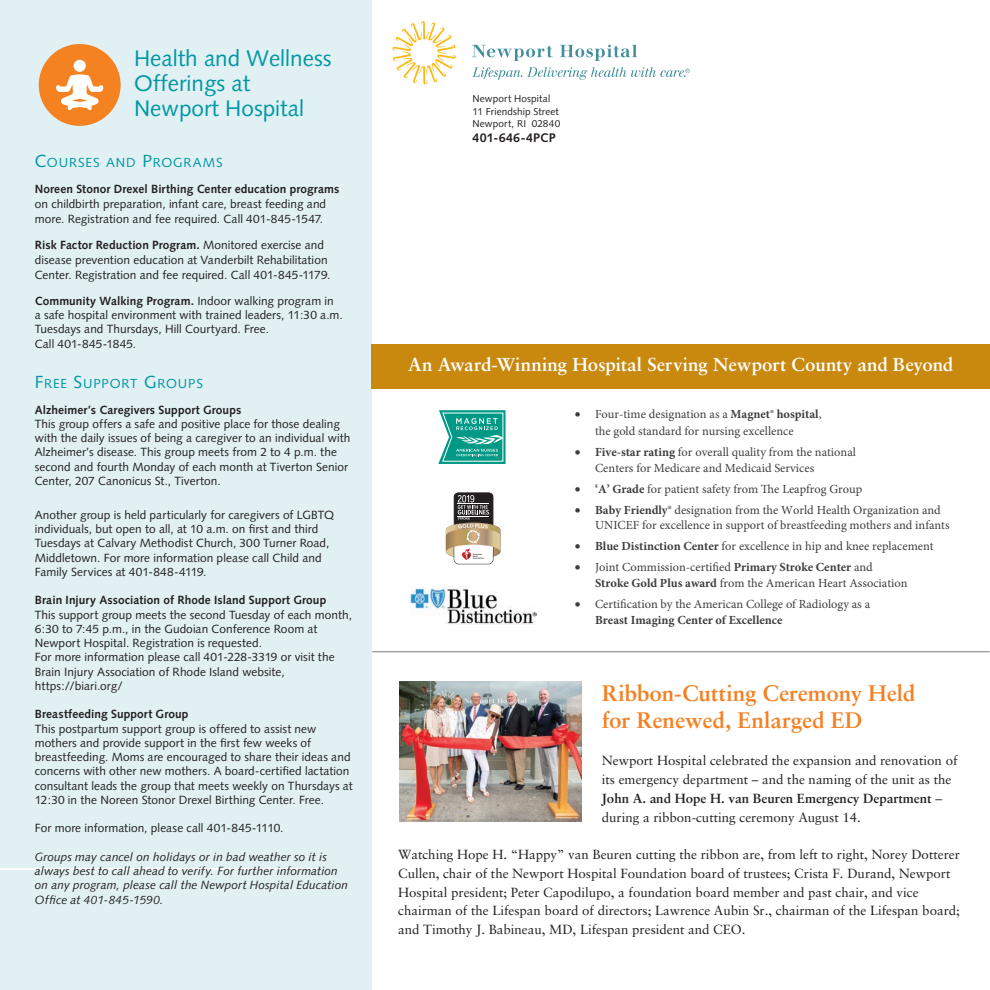
<style>
.page{position:relative;width:990px;height:990px;background:#fff}
.page>*{position:absolute;margin:0;border:0;box-sizing:border-box;transform-origin:0 0}
.t1{font:700 22.5px/27px "Sabon";color:#f57f21}
.t2{font:22.5px/25px "Syntax";color:#0097a4}
.t3{font:700 18.75px "Sabon";color:#fff}
.t4{font:13.25px/18.8px "Sabon";color:#231f20}
.t5{font:13.12px "Syntax";letter-spacing:.065em;color:#0097a4}
.t6{font:700 12.5px "Syntax";letter-spacing:.01em;color:#231f20}
.t7{font:12.38px/15.8px "Minion Pro";color:#3e3e3f}
.t8{font:700 12.38px "Minion Pro";color:#3e3e3f}
.t9{font:11.88px/14.2px "Syntax";letter-spacing:.005em;color:#231f20}
.t10{font:italic 11.88px "Syntax";letter-spacing:.005em;color:#231f20}
.t11{font:700 11.88px "Syntax";letter-spacing:.01em;color:#231f20}
.t12{font:10px/12.5px "Syntax";letter-spacing:.01em;color:#231f20}
.s1{font-size:17.5px}
.s2{font-weight:700}
</style>
<div class="page">
<div style="left:0;top:0;width:372px;height:990px;background:#e0f0f3"></div>
<div style="left:372px;top:344px;width:618px;height:45px;background:#c8890e"></div>
<hr style="left:372px;top:651px;width:618px;height:1px;background:#939598">
<hr style="left:0;top:868px;width:319px;height:2px;background:#fff">
<svg style="left:392px;top:21px;width:64px;height:63px"></svg>
<svg style="left:472px;top:45px;width:81px;height:16px"></svg>
<svg style="left:560px;top:45px;width:77px;height:16px"></svg>
<svg style="left:472px;top:67px;width:218px;height:13px"></svg>
<svg style="left:438px;top:410px;width:68px;height:54px;background:#41b3a4"></svg>
<div style="left:454px;top:493px;width:39px;height:71px;border:1px solid #231f20;border-radius:4px"></div>
<svg style="left:446px;top:495px;width:54px;height:69px"></svg>
<img style="left:411px;top:586px;width:125px;height:38px">
<img style="left:400px;top:682px;width:181px;height:140px">
<div style="left:39px;top:44px;width:82px;height:82px;background:#f58220;border-radius:50%"></div>
<svg style="left:56px;top:74px;width:48px;height:37px"></svg>
<div style="left:74px;top:60px;width:12px;height:12px;background:#fff;border-radius:50%"></div>
<p class="t2" style="left:134px;top:46px;width:199px">Health and Wellness<br>Offerings at<br>Newport Hospital</p>
<p class="t5" style="left:35px;top:155px;width:189px"><span class="s1">C</span>OURSES AND <span class="s1">P</span>ROGRAMS</p>
<h5 class="t11" style="left:35px;top:182px;width:306px">Noreen Stonor Drexel Birthing Center education programs</h5>
<p class="t9" style="left:35px;top:197px;width:293px;line-height:15px">on childbirth preparation, infant care, breast feeding and more. Registration and fee required. Call 401-845-1547.</p>
<p class="t9" style="left:35px;top:238px;width:297px;line-height:15px"><span class="s2">Risk Factor Reduction Program.</span> Monitored exercise and disease prevention education at Vanderbilt Rehabilitation<br>Center. Registration and fee required. Call 401-845-1179.</p>
<p class="t9" style="left:35px;top:294px;width:310px"><span class="s2">Community Walking Program.</span> Indoor walking program in<br>a safe hospital environment with trained leaders, 11:30 a.m.<br>Tuesdays and Thursdays, Hill Courtyard. Free.<br>Call 401-845-1845.</p>
<p class="t5" style="left:35px;top:376px;width:170px"><span class="s1">F</span>REE <span class="s1">S</span>UPPORT <span class="s1">G</span>ROUPS</p>
<h5 class="t11" style="left:35px;top:403px;width:208px">Alzheimer’s Caregivers Support Groups</h5>
<p class="t9" style="left:35px;top:417px;width:317px">This group offers a safe and positive place for those dealing with the daily issues of being a caregiver to an individual with Alzheimer’s disease. This group meets from 2 to 4 p.m. the second and fourth Monday of each month at Tiverton Senior Center, 207 Canonicus St., Tiverton.</p>
<p class="t9" style="left:35px;top:508px;width:301px">Another group is held particularly for caregivers of LGBTQ individuals, but open to all, at 10 a.m. on frst and third Tuesdays at Calvary Methodist Church, 300 Turner Road, Middletown. For more information please call Child and Family Services at 401-848-4119.</p>
<h5 class="t11" style="left:35px;top:593px;width:293px">Brain Injury Association of Rhode Island Support Group</h5>
<p class="t9" style="left:35px;top:607px;width:319px">This support group meets the second Tuesday of each month,</p>
<p class="t9" style="left:35px;top:622px;width:301px">6:30 to 7:45 p.m., in the Gudoian Conference Room at Newport Hospital. Registration is requested.<br>For more information please call 401-228-3319 or visit the Brain Injury Association of Rhode Island website, https://biari.org/</p>
<h5 class="t11" style="left:35px;top:707px;width:155px">Breastfeeding Support Group</h5>
<p class="t9" style="left:35px;top:721px;width:319px">This postpartum support group is offered to assist new mothers and provide support in the frst few weeks of breastfeeding. Moms are encouraged to share their ideas and concerns with other new mothers. A board-certifed lactation consultant leads the group that meets weekly on Thursdays at</p>
<p class="t9" style="left:35px;top:793px;width:291px">12:30 in the Noreen Stonor Drexel Birthing Center. Free.</p>
<p class="t9" style="left:35px;top:821px;width:250px">For more information, please call 401-845-1110.</p>
<p class="t12" style="left:473px;top:92px;width:89px">Newport Hospital<br>11 Friendship Street<br>Newport, RI 02840</p>
<p class="t6" style="left:473px;top:131px;width:85px">401-646-4PCP</p>
<p class="t3" style="left:408px;top:353px;width:547px">An Award-Winning Hospital Serving Newport County and Beyond</p>
<p class="t7" style="left:595px;top:406px;width:228px;line-height:16.9px;text-indent:-20px">• Four-time designation as a <span class="s2">Magnet® hospital</span>, the gold standard for nursing excellence</p>
<p class="t7" style="left:595px;top:444px;width:262px;text-indent:-20px">• <span class="s2">Five-star rating</span> for overall quality from the national<br>Centers for Medicare and Medicaid Services</p>
<p class="t7" style="left:575px;top:481px;width:289px">• <span class="s2">‘A’ Grade</span> for patient safety from Te Leapfrog Group</p>
<p class="t7" style="left:595px;top:502px;width:356px;text-indent:-20px">• <span class="s2">Baby Friendly®</span> designation from the World Health Organization and<br>UNICEF for excellence in support of breastfeeding mothers and infants</p>
<p class="t7" style="left:575px;top:539px;width:360px">• <span class="s2">Blue Distinction Center</span> for excellence in hip and knee replacement</p>
<p class="t7" style="left:595px;top:559px;width:314px;text-indent:-20px">• Joint Commission-certifed <span class="s2">Primary Stroke Center</span> and<br><span class="s2">Stroke Gold Plus award</span> from the American Heart Association</p>
<p class="t7" style="left:575px;top:596px;width:297px">• Certifcation by the American College of Radiology as a</p>
<h5 class="t8" style="left:595px;top:611px;width:189px">Breast Imaging Center of Excellence</h5>
<p class="t1" style="left:602px;top:679px;width:315px">Ribbon-Cutting Ceremony Held for Renewed, Enlarged ED</p>
<p class="t4" style="left:602px;top:751px;width:357px">Newport Hospital celebrated the expansion and renovation of its emergency department – and the naming of the unit as the <span class="s2">John A. and Hope H. van Beuren Emergency Department</span> – during a ribbon-cutting ceremony August 14.</p>
<p class="t10" style="left:35px;top:850px;width:294px">Groups may cancel on holidays or in bad weather so it is</p>
<p class="t4" style="left:398px;top:845px;width:563px">Watching Hope H. “Happy” van Beuren cutting the ribbon are, from left to right, Norey Dotterer</p>
<p class="t10" style="left:35px;top:864px;width:305px">always best to call ahead to verify. For further information</p>
<p class="t4" style="left:398px;top:864px;width:554px">Cullen, chair of the Newport Hospital Foundation board of trustees; Crista F. Durand, Newport</p>
<p class="t10" style="left:35px;top:878px;width:315px">on any program, please call the Newport Hospital Education</p>
<p class="t4" style="left:398px;top:882px;width:522px">Hospital president; Peter Capodilupo, a foundation board member and past chair, and vice</p>
<p class="t10" style="left:35px;top:893px;width:130px">Offce at 401-845-1590.</p>
<p class="t4" style="left:398px;top:901px;width:563px">chairman of the Lifespan board of directors; Lawrence Aubin Sr., chairman of the Lifespan board; and Timothy J. Babineau, MD, Lifespan president and CEO.</p>
</div>
